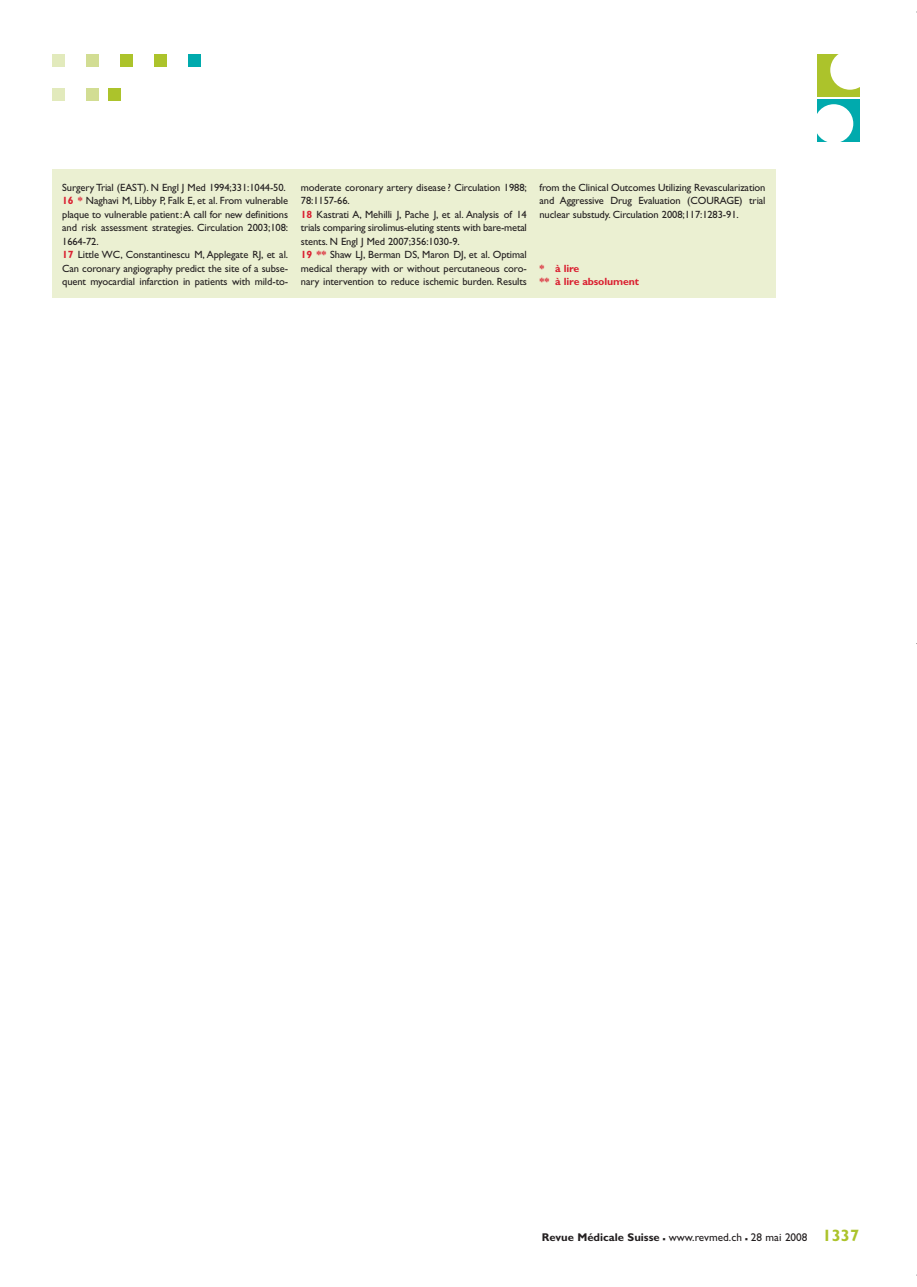
<style>
.page{position:relative;width:917px;height:1287px;background:#fff}
.page>*{position:absolute;margin:0;border:0;box-sizing:border-box;transform-origin:0 0}
.t1{font:11.25px "Gill Sans";color:#231f20}
.t2{font:10.5px/13.5px "Gill Sans";letter-spacing:-.01em;color:#231f20}
.t3{font:700 10.5px/13.5px "Gill Sans";letter-spacing:-.01em;color:#da2031}
.s1{font-weight:700;color:#da2031}
.s2{font-weight:700}
.s3{font-weight:700;font-size:16.5px}
.s4{font-weight:700;font-size:16.5px;color:#acc32b}
</style>
<div class="page">
<svg style="left:52px;top:54px;width:808px;height:244px"></svg>
<p class="t2" style="left:62px;top:181px;width:227px">Surgery Trial (EAST). N Engl J Med 1994;331:1044-50.<br><span class="s1">16 *</span> Naghavi M, Libby P, Falk E, et al. From vulnerable plaque to vulnerable patient:A call for new definitions and risk assessment strategies. Circulation 2003;108:<br>1664-72.<br><span class="s1">17</span> Little WC, Constantinescu M, Applegate RJ, et al.<br>Can coronary angiography predict the site of a subse&shy;quent myocardial infarction in patients with mild-to-</p>
<p class="t2" style="left:301px;top:181px;width:227px">moderate coronary artery disease? Circulation 1988; 78:1157-66.<br><span class="s1">18</span> Kastrati A, Mehilli J, Pache J, et al. Analysis of 14 trials comparing sirolimus-eluting stents with bare-metal stents. N Engl J Med 2007;356:1030-9.<br><span class="s1">19 **</span> Shaw LJ, Berman DS, Maron DJ, et al. Optimal medical therapy with or without percutaneous coro&shy;nary intervention to reduce ischemic burden. Results</p>
<p class="t2" style="left:539px;top:181px;width:227px;text-align:justify">from the Clinical Outcomes Utilizing Revascularization and Aggressive Drug Evaluation (COURAGE) trial nuclear substudy. Circulation 2008;117:1283-91.</p>
<p class="t3" style="left:539px;top:262px;width:101px">* à lire<br>** à lire absolument</p>
<p class="t1" style="left:542px;top:1233px;width:318px"><span class="s2">Revue Médicale Suisse</span> <span class="s3">–</span> www.revmed.ch <span class="s3">–</span> 28 mai 2008 <span class="s4">1337</span></p>
</div>
